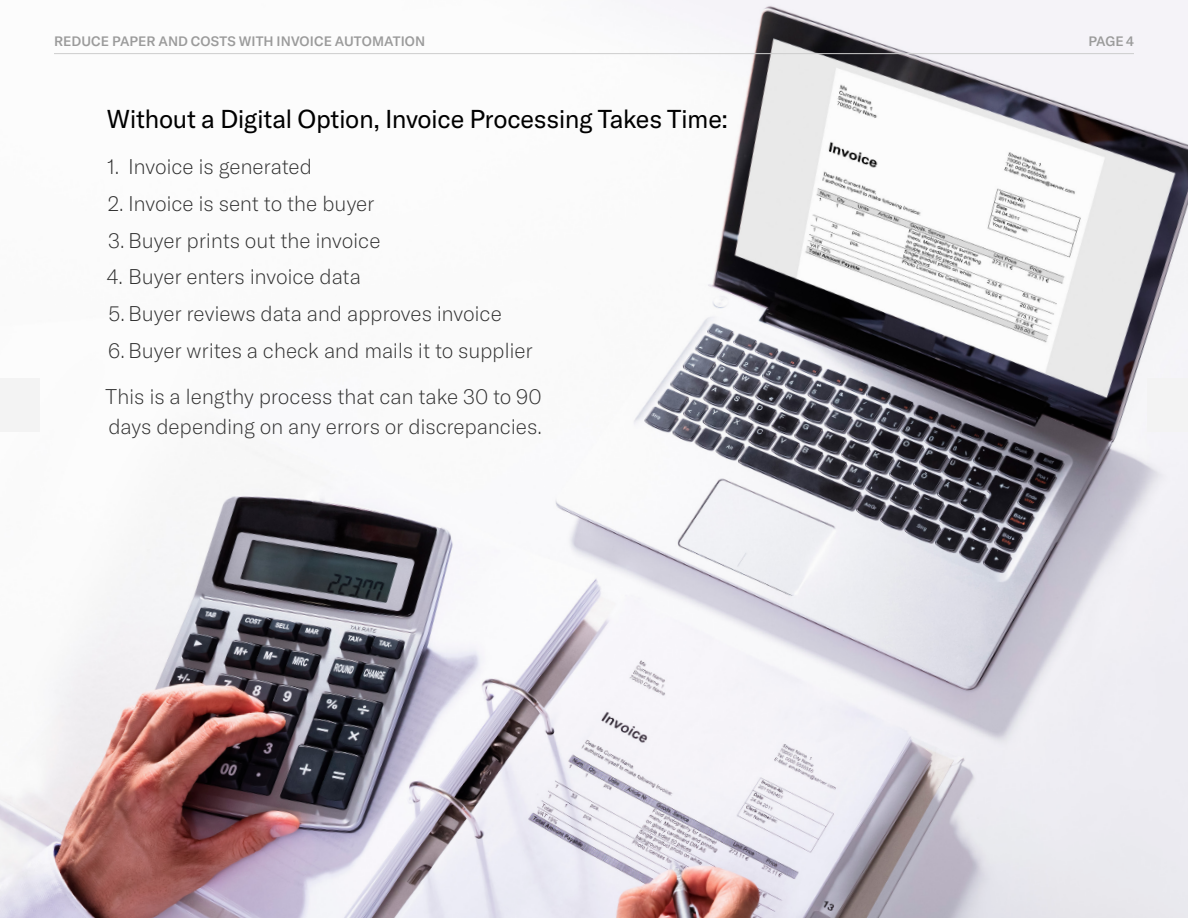
<style>
.page{position:relative;width:1188px;height:918px;background:#fff}
.page>*{position:absolute;margin:0;border:0;box-sizing:border-box;transform-origin:0 0}
.eBK__Heading_2__span{font:25.5px "GT America";letter-spacing:-.015em;color:#000}
.eBK__Body{font:100 21px/30px "GT America";letter-spacing:-.01em;color:#2f2f2f}
.t1{font:500 13.5px "GT America";letter-spacing:.005em;color:#9b9b9b}
</style>
<div class="page">
<img style="left:0;top:0;width:1188px;height:918px">
<hr style="left:54px;top:53px;width:918px;height:1px;background:#cdcdcd">
<hr style="left:972px;top:53px;width:162px;height:1px;background:#cdcdcd">
<div style="left:0;top:378px;width:40px;height:54px;background:#f3f3f3"></div>
<div style="left:1148px;top:378px;width:40px;height:54px;background:#f3f3f3"></div>
<p class="t1" style="left:54px;top:33px;width:373px">REDUCE PAPER AND COSTS WITH I NVOICE AUTOMATION</p>
<p class="t1" style="left:1088px;top:33px;width:47px">PAGE 4</p>
<p class="eBK__Heading_2__span" style="left:107px;top:104px;width:623px">Without a Digital Option, Invoice Processing Takes Time:</p>
<p class="eBK__Body" style="left:107px;top:152px;width:207px">1. Invoice is generated</p>
<p class="eBK__Body" style="left:108px;top:189px;width:268px">2. Invoice is sent to the buyer</p>
<p class="eBK__Body" style="left:108px;top:225px;width:274px">3. Buyer prints out the invoice</p>
<p class="eBK__Body" style="left:107px;top:262px;width:256px">4. Buyer enters invoice data</p>
<p class="eBK__Body" style="left:108px;top:299px;width:395px">5.Buyer reviews data and approves invoice</p>
<p class="eBK__Body" style="left:108px;top:336px;width:426px">6.Buyer writes a check and mails it to supplier</p>
<p class="eBK__Body" style="left:106px;top:382px;width:438px">This is a lengthy process that can take 30 to 90 days depending on any errors or discrepancies.</p>
</div>
